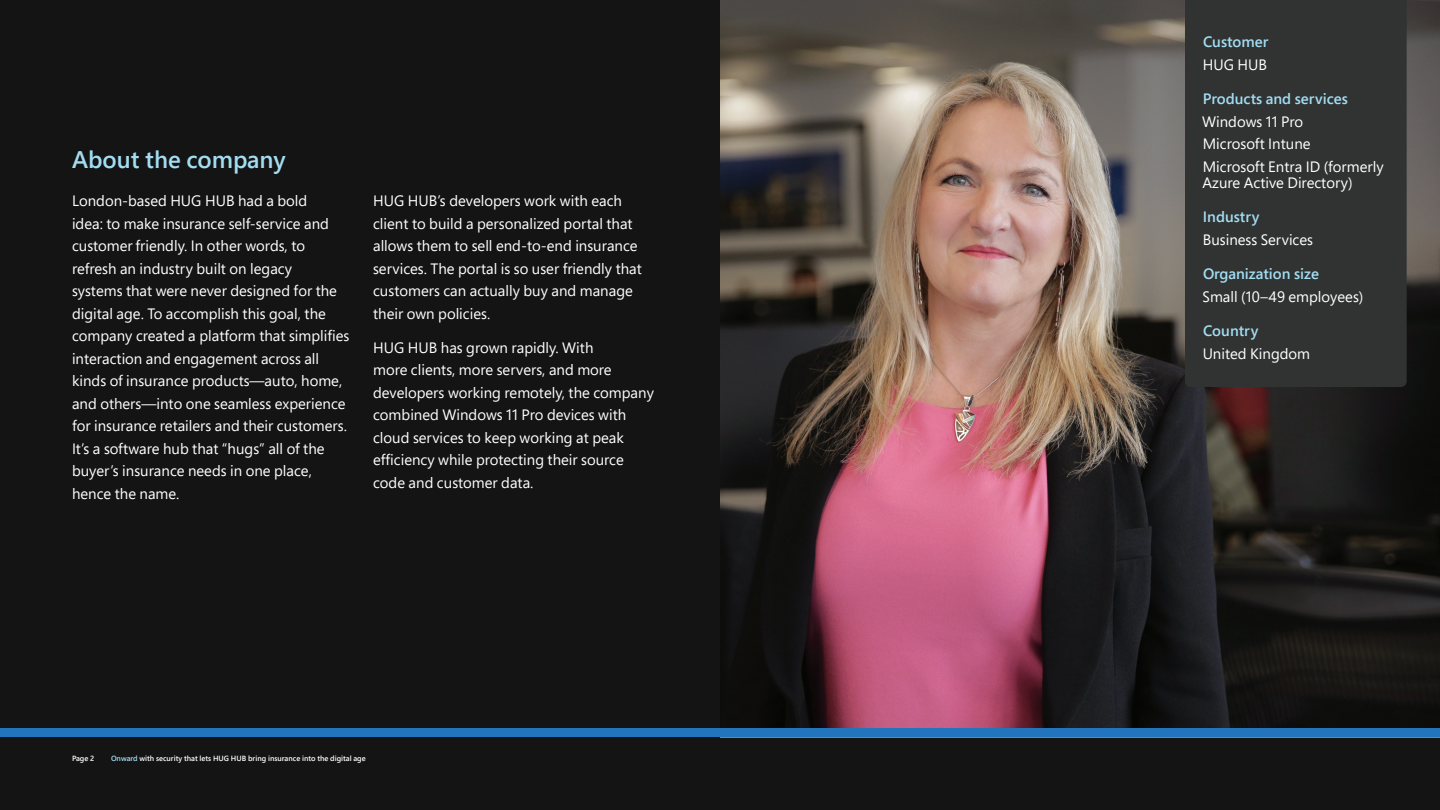
<style>
.page{position:relative;width:1440px;height:810px;background:#151414}
.page>*{position:absolute;margin:0;border:0;box-sizing:border-box;transform-origin:0 0}
.t1{font:600 24px "Segoe Pro";color:#a2ddf2}
.t2{font:15px/22.5px "Segoe Pro";color:#fff}
.t3{font:600 15px "Segoe Pro";color:#a2ddf2}
.t4{font:600 7.5px "Segoe Pro";color:#fff}
.s1{color:#a2ddf2}
</style>
<div class="page">
<img style="left:720px;top:0;width:720px;height:728px">
<div style="left:1185px;top:0;width:222px;height:387px;background:#313232"></div>
<div style="left:0;top:728px;width:1440px;height:9px;background:#2275bc"></div>
<h1 class="t1" style="left:72px;top:143px;width:215px">About the company</h1>
<p class="t2" style="left:72px;top:189px;width:279px">London-based HUG HUB had a bold<br>idea: to make insurance self-service and customer friendly. In other words, to refresh an industry built on legacy<br>systems that were never designed for the digital age. To accomplish this goal, the company created a platform that simplifies interaction and engagement across all kinds of insurance products—auto, home, and others—into one seamless experience for insurance retailers and their customers.<br>It’s a software hub that “hugs” all of the buyer’s insurance needs in one place, hence the name.</p>
<p class="t2" style="left:373px;top:189px;width:270px">HUG HUB’s developers work with each client to build a personalized portal that allows them to sell end-to-end insurance services. The portal is so user friendly that customers can actually buy and manage their own policies.</p>
<p class="t2" style="left:373px;top:336px;width:282px">HUG HUB has grown rapidly. With<br>more clients, more servers, and more developers working remotely, the company combined Windows 11 Pro devices with cloud services to keep working at peak efficiency while protecting their source code and customer data.</p>
<p class="t4" style="left:72px;top:753px;width:24px">Page 2</p>
<p class="t4" style="left:111px;top:753px;width:256px"><span class="s1">Onward</span> with security that lets HUG HUB bring insurance into the digital age</p>
<p class="t3" style="left:1203px;top:32px;width:67px">Customer</p>
<p class="t2" style="left:1203px;top:53px;width:66px">HUG HUB</p>
<p class="t3" style="left:1203px;top:89px;width:146px">Products and services</p>
<p class="t2" style="left:1202px;top:110px;width:183px">Windows 11 Pro<br>Microsoft Intune<br>Microsoft Entra ID (formerly</p>
<p class="t2" style="left:1203px;top:171px;width:151px">Azure Active Directory)</p>
<p class="t3" style="left:1203px;top:206px;width:58px">Industry</p>
<p class="t2" style="left:1203px;top:228px;width:112px">Business Services</p>
<p class="t3" style="left:1203px;top:263px;width:117px">Organization size</p>
<p class="t2" style="left:1203px;top:285px;width:162px">Small (10–49 employees)</p>
<p class="t3" style="left:1203px;top:320px;width:57px">Country</p>
<p class="t2" style="left:1203px;top:342px;width:109px">United Kingdom</p>
</div>
